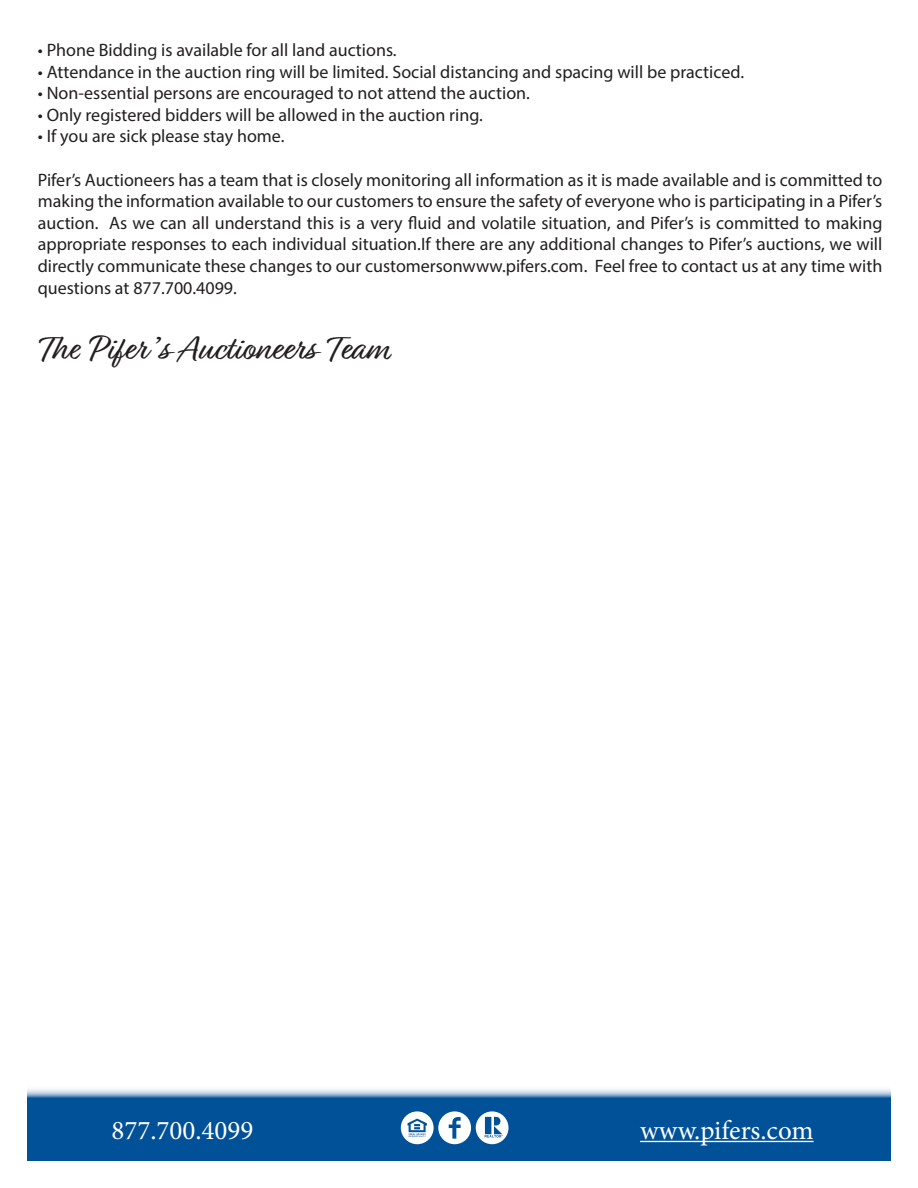
<style>
.page{position:relative;width:918px;height:1188px;background:#fff}
.page>*{position:absolute;margin:0;border:0;box-sizing:border-box;transform-origin:0 0}
.t1{font:36px "Relation";color:#231f20}
.t2{font:27px "Minion Pro";color:#fff}
.t3{font:18px/21.6px "Myriad Pro";color:#231f20;text-align:justify}
</style>
<div class="page">
<svg style="left:27px;top:1089px;width:864px;height:72px;background:#165fa0"></svg>
<hr style="left:640px;top:1141px;width:174px;height:1px;background:#fff">
<svg style="left:401px;top:1111px;width:108px;height:33px"></svg>
<p class="t3" style="left:38px;top:39px;width:360px">• Phone Bidding is available for all land auctions.</p>
<p class="t3" style="left:38px;top:61px;width:708px">• Attendance in the auction ring will be limited. Social distancing and spacing will be practiced.</p>
<p class="t3" style="left:38px;top:82px;width:494px">• Non-essential persons are encouraged to not attend the auction.</p>
<p class="t3" style="left:38px;top:104px;width:447px">• Only registered bidders will be allowed in the auction ring.</p>
<p class="t3" style="left:38px;top:125px;width:248px">• If you are sick please stay home.</p>
<p class="t3" style="left:38px;top:169px;width:846px">Pifer’s Auctioneers has a team that is closely monitoring all information as it is made available and is committed to making the information available to our customers to ensure the safety of everyone who is participating in a Pifer’s auction. As we can all understand this is a very fluid and volatile situation, and Pifer’s is committed to making appropriate responses to each individual situation.If there are any additional changes to Pifer’s auctions, we will directly communicate these changes to our customersonwww.pifers.com. Feel free to contact us at any time with questions at 877.700.4099.</p>
<h1 class="t1" style="left:38px;top:328px;width:352px">The Pifer’s Auctioneers Team</h1>
<h2 class="t2" style="left:112px;top:1112px;width:143px">877.700.4099</h2>
<h2 class="t2" style="left:640px;top:1112px;width:175px">www.pifers.com</h2>
</div>
